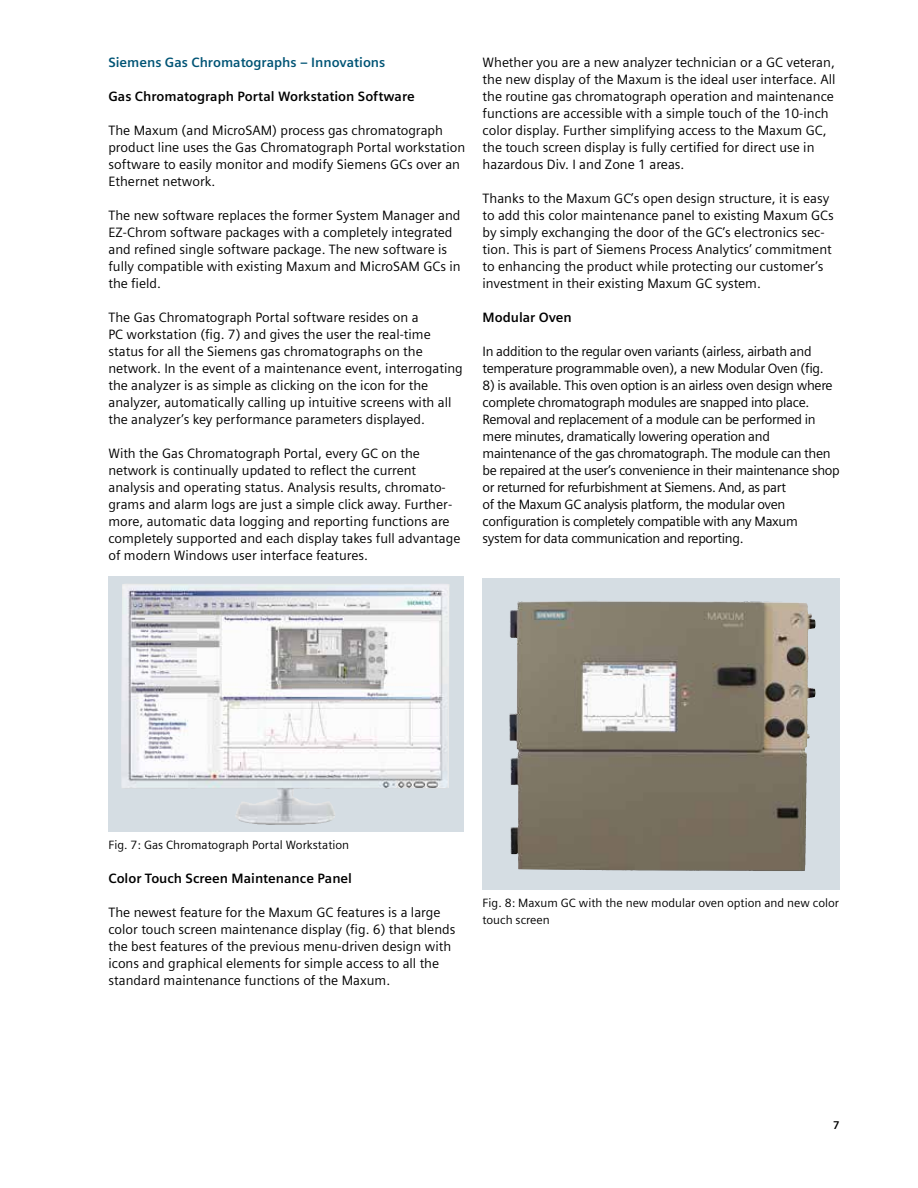
<style>
.page{position:relative;width:918px;height:1188px;background:#fff}
.page>*{position:absolute;margin:0;border:0;box-sizing:border-box;transform-origin:0 0}
.t1{font:13.5px/17px "Siemens Sans OT";color:#000}
.t2{font:13.5px/17px "Siemens Sans OT";letter-spacing:-.025em;color:#000}
.t3{font:700 13.5px "Siemens Sans OT";color:#000}
.t4{font:700 13.5px "Siemens Sans OT";color:#005475}
.t5{font:12px/17px "Siemens Sans OT";color:#000}
.t6{font:700 11.25px "Siemens Sans OT";color:#000}
</style>
<div class="page">
<svg style="left:483px;top:578px;width:357px;height:312px;background:#a3a099"></svg>
<img style="left:509px;top:601px;width:75px;height:269px">
<div style="left:108px;top:576px;width:356px;height:255px;background:#d5dde3"></div>
<img style="left:121px;top:584px;width:329px;height:241px">
<p class="t4" style="left:108px;top:54px;width:278px">Siemens Gas Chromatographs – Innovations</p>
<p class="t3" style="left:108px;top:88px;width:308px">Gas Chromatograph Portal Workstation Software</p>
<p class="t1" style="left:108px;top:122px;width:358px">The Maxum (and MicroSAM) process gas chromatograph product line uses the Gas Chromatograph Portal workstation software to easily monitor and modify Siemens GCs over an Ethernet network.</p>
<p class="t1" style="left:108px;top:207px;width:354px">The new software replaces the former System Manager and EZ-Chrom software packages with a completely integrated and refined single software package. The new software is fully compatible with existing Maxum and MicroSAM GCs in the field.</p>
<p class="t1" style="left:108px;top:309px;width:356px">The Gas Chromatograph Portal software resides on a<br>PC workstation (fig. 7) and gives the user the real-time status for all the Siemens gas chromatographs on the network. In the event of a maintenance event, interrogating the analyzer is as simple as clicking on the icon for the analyzer, automatically calling up intuitive screens with all the analyzer’s key performance parameters displayed.</p>
<p class="t1" style="left:108px;top:445px;width:354px">With the Gas Chromatograph Portal, every GC on the network is continually updated to reflect the current analysis and operating status. Analysis results, chromato&shy;grams and alarm logs are just a simple click away. Further&shy;more, automatic data logging and reporting functions are completely supported and each display takes full advantage of modern Windows user interface features.</p>
<p class="t1" style="left:483px;top:54px;width:355px">Whether you are a new analyzer technician or a GC veteran, the new display of the Maxum is the ideal user interface. All the routine gas chromatograph operation and maintenance functions are accessible with a simple touch of the 10-inch color display. Further simplifying access to the Maxum GC, the touch screen display is fully certified for direct use in hazardous Div. I and Zone 1 areas.</p>
<p class="t1" style="left:483px;top:190px;width:353px">Thanks to the Maxum GC’s open design structure, it is easy to add this color maintenance panel to existing Maxum GCs by simply exchanging the door of the GC’s electronics sec&shy;tion. This is part of Siemens Process Analytics’ commitment to enhancing the product while protecting our customer’s investment in their existing Maxum GC system.</p>
<p class="t3" style="left:483px;top:310px;width:91px">Modular Oven</p>
<p class="t2" style="left:483px;top:343px;width:343px">In addition to the regular oven variants (airless, airbath and temperature programmable oven), a new Modular Oven (fig.</p>
<p class="t2" style="left:483px;top:377px;width:359px">8) is available. This oven option is an airless oven design where complete chromatograph modules are snapped into place.<br>Removal and replacement of a module can be performed in mere minutes, dramatically lowering operation and maintenance of the gas chromatograph. The module can then be repaired at the user’s convenience in their maintenance shop or returned for refurbishment at Siemens. And, as part<br>of the Maxum GC analysis platform, the modular oven configuration is completely compatible with any Maxum system for data communication and reporting.</p>
<p class="t5" style="left:108px;top:837px;width:242px">Fig. 7: Gas Chromatograph Portal Workstation</p>
<p class="t3" style="left:108px;top:871px;width:245px">Color Touch Screen Maintenance Panel</p>
<p class="t1" style="left:108px;top:904px;width:349px">The newest feature for the Maxum GC features is a large color touch screen maintenance display (fig. 6) that blends the best features of the previous menu-driven design with icons and graphical elements for simple access to all the standard maintenance functions of the Maxum.</p>
<p class="t5" style="left:483px;top:894px;width:358px">Fig. 8: Maxum GC with the new modular oven option and new color touch screen</p>
<p class="t6" style="left:833px;top:1119px;width:8px">7</p>
</div>
